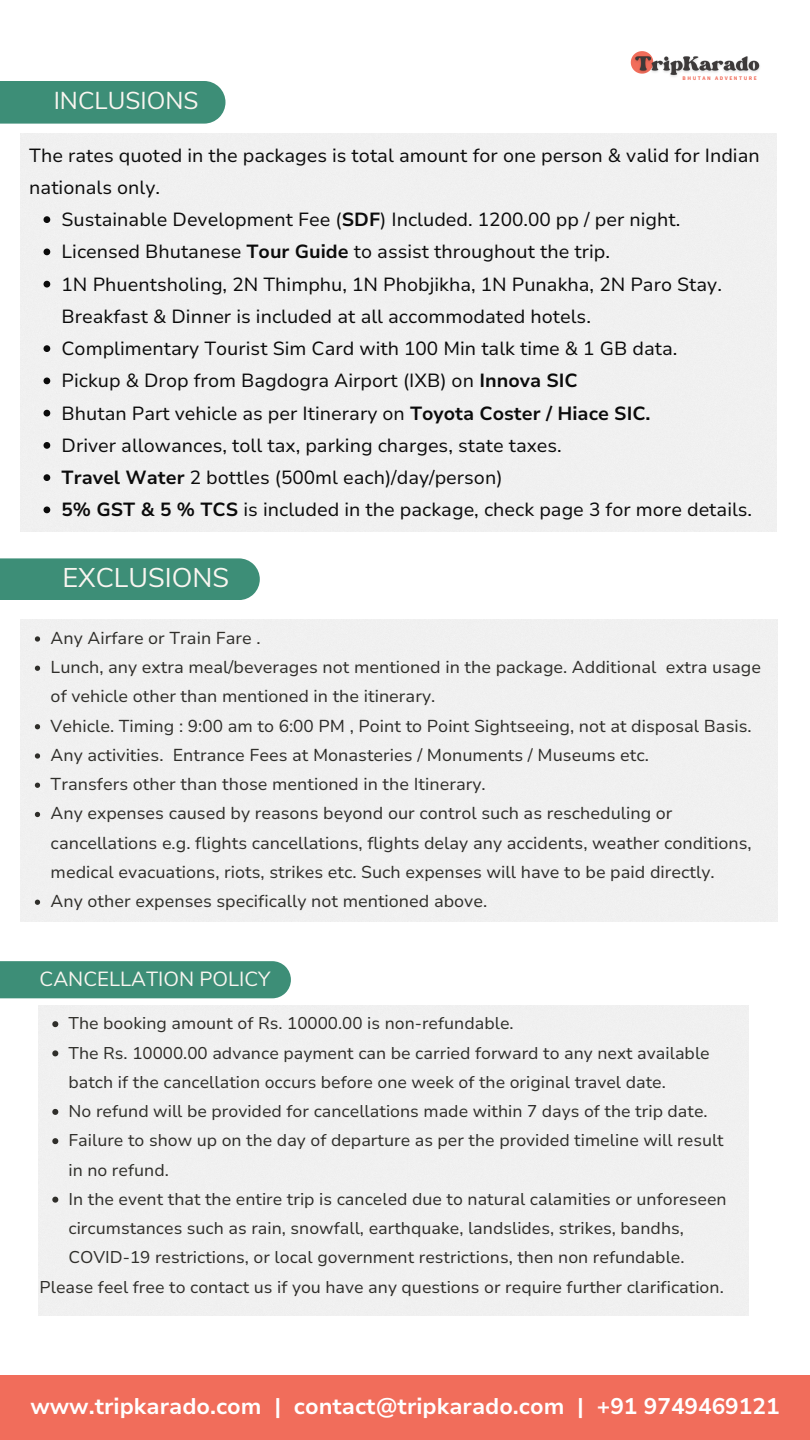
<style>
.page{position:relative;width:810px;height:1440px;background:#fff}
.page>*{position:absolute;margin:0;border:0;box-sizing:border-box;transform-origin:0 0}
.t1{font:27.1px "Nunito Sans";color:#f9f5f0}
.t2{font:24.4px "Nunito Sans";color:#f9f5f0}
.t3{font:700 22.6px "Nunito Sans 10 pt";color:#fff}
.t4{font:20.4px "Nunito Sans";color:#f9f5f0}
.t5{font:19px/32.2px "Nunito Sans 10 pt";color:#0b0b0b}
.t6{font:17.2px/29.2px "Nunito Sans 10 pt";color:#2f2e2a}
.t7{font:17px/29.2px "Nunito Sans 10 pt";color:#2f2e2a}
.t8{font:700 5.5px "Source Sans Pro";letter-spacing:.28em;color:#f16d5b}
.s1{font-weight:700}
</style>
<div class="page">
<div style="left:0;top:81px;width:225px;height:43px;background:#3d8e77"></div>
<div style="left:0;top:558px;width:260px;height:42px;background:#3d8e77"></div>
<svg style="left:44px;top:216px;width:6px;height:7px"></svg>
<svg style="left:44px;top:249px;width:6px;height:6px"></svg>
<svg style="left:44px;top:281px;width:6px;height:7px"></svg>
<svg style="left:44px;top:345px;width:6px;height:7px"></svg>
<svg style="left:44px;top:378px;width:6px;height:6px"></svg>
<svg style="left:44px;top:410px;width:6px;height:7px"></svg>
<svg style="left:44px;top:442px;width:6px;height:7px"></svg>
<svg style="left:44px;top:474px;width:6px;height:7px"></svg>
<svg style="left:44px;top:507px;width:6px;height:6px"></svg>
<div style="left:0;top:961px;width:291px;height:37px;background:#3d8e77"></div>
<svg style="left:52px;top:1021px;width:6px;height:6px"></svg>
<svg style="left:52px;top:1050px;width:6px;height:6px"></svg>
<svg style="left:52px;top:1109px;width:6px;height:6px"></svg>
<svg style="left:52px;top:1138px;width:6px;height:6px"></svg>
<svg style="left:52px;top:1197px;width:6px;height:6px"></svg>
<div style="left:0;top:1376px;width:810px;height:64px;background:#f16d5b"></div>
<img style="left:630px;top:51px;width:130px;height:26px">
<svg style="left:35px;top:636px;width:5px;height:6px"></svg>
<svg style="left:35px;top:666px;width:5px;height:5px"></svg>
<svg style="left:35px;top:724px;width:5px;height:5px"></svg>
<svg style="left:35px;top:753px;width:5px;height:6px"></svg>
<svg style="left:35px;top:783px;width:5px;height:5px"></svg>
<svg style="left:35px;top:812px;width:5px;height:5px"></svg>
<svg style="left:35px;top:900px;width:5px;height:5px"></svg>
<h3 class="t2" style="left:54px;top:85px;width:146px">INCLUSIONS</h3>
<p class="t8" style="left:683px;top:74px;width:76px">BHUTAN ADVENTURE</p>
<p class="t5" style="left:29px;top:139px;width:732px">The rates quoted in the packages is total amount for one person &amp; valid for Indian nationals only.</p>
<p class="t5" style="left:62px;top:204px;width:620px">Sustainable Development Fee (<span class="s1">SDF</span>) Included. 1200.00 pp / per night.</p>
<h6 class="t5" style="left:62px;top:236px;width:550px">Licensed Bhutanese <span class="s1">Tour Guide</span> to assist throughout the trip.</h6>
<p class="t5" style="left:62px;top:268px;width:662px">1N Phuentsholing, 2N Thimphu, 1N Phobjikha, 1N Punakha, 2N Paro Stay.<br>Breakfast &amp; Dinner is included at all accommodated hotels.</p>
<p class="t5" style="left:62px;top:333px;width:617px">Complimentary Tourist Sim Card with 100 Min talk time &amp; 1 GB data.</p>
<p class="t5" style="left:62px;top:365px;width:518px">Pickup &amp; Drop from Bagdogra Airport (IXB) on <span class="s1">Innova SIC</span></p>
<p class="t5" style="left:62px;top:397px;width:591px">Bhutan Part vehicle as per Itinerary on <span class="s1">Toyota Coster / Hiace SIC.</span></p>
<p class="t5" style="left:62px;top:429px;width:502px">Driver allowances, toll tax, parking charges, state taxes.</p>
<p class="t5" style="left:62px;top:462px;width:442px"><span class="s1">Travel Water</span> 2 bottles (500ml each)/day/person)</p>
<p class="t5" style="left:62px;top:494px;width:692px"><span class="s1">5% GST &amp; 5 % TCS</span> is included in the package, check page 3 for more details.</p>
<p class="t1" style="left:62px;top:560px;width:168px">EXCLUSIONS</p>
<p class="t6" style="left:51px;top:624px;width:212px">Any Airfare or Train Fare .</p>
<p class="t6" style="left:51px;top:653px;width:712px">Lunch, any extra meal/beverages not mentioned in the package. Additional extra usage of vehicle other than mentioned in the itinerary.</p>
<h5 class="t6" style="left:51px;top:711px;width:703px">Vehicle. Timing : 9:00 am to 6:00 PM , Point to Point Sightseeing, not at disposal Basis.</h5>
<p class="t6" style="left:51px;top:741px;width:600px">Any activities. Entrance Fees at Monasteries / Monuments / Museums etc.</p>
<p class="t6" style="left:51px;top:770px;width:437px">Transfers other than those mentioned in the Itinerary.</p>
<p class="t6" style="left:51px;top:799px;width:703px">Any expenses caused by reasons beyond our control such as rescheduling or cancellations e.g. fl ights cancellations, fl ights delay any accidents, weather conditions, medical evacuations, riots, strikes etc. Such expenses will have to be paid directly.</p>
<p class="t6" style="left:51px;top:887px;width:438px">Any other expenses specifi cally not mentioned above.</p>
<p class="t4" style="left:40px;top:965px;width:233px">CANCELLATION POLICY</p>
<p class="t7" style="left:68px;top:1009px;width:447px">The booking amount of Rs. 10000.00 is non-refundable.</p>
<h1 class="t7" style="left:68px;top:1038px;width:643px">The Rs. 10000.00 advance payment can be carried forward to any next available batch if the cancellation occurs before one week of the original travel date.</h1>
<p class="t7" style="left:68px;top:1097px;width:641px">No refund will be provided for cancellations made within 7 days of the trip date.</p>
<p class="t7" style="left:68px;top:1126px;width:657px">Failure to show up on the day of departure as per the provided timeline will result in no refund.</p>
<p class="t7" style="left:68px;top:1185px;width:660px">In the event that the entire trip is canceled due to natural calamities or unforeseen circumstances such as rain, snowfall, earthquake, landslides, strikes, bandhs,<br>COVID-19 restrictions, or local government restrictions, then non refundable.</p>
<p class="t7" style="left:40px;top:1272px;width:686px">Please feel free to contact us if you have any questions or require further clarification.</p>
<p class="t3" style="left:30px;top:1391px;width:751px">www.tripkarado.com | contact@tripkarado.com | +91 9749469121</p>
</div>
